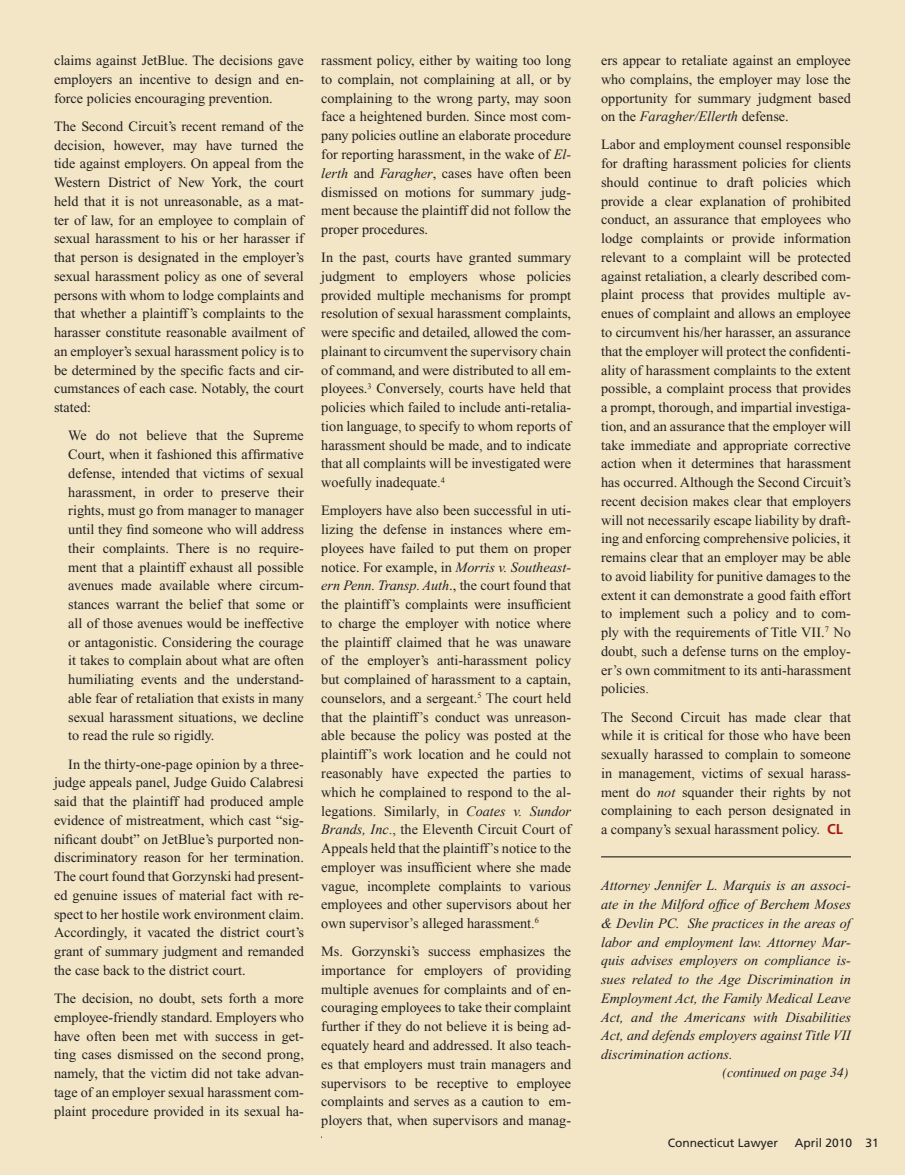
<style>
.page{position:relative;width:905px;height:1175px;background:#fff}
.page>*{position:absolute;margin:0;border:0;box-sizing:border-box;transform-origin:0 0}
.body_copy{font:14.25px/18.8px "Times New Roman";color:#231f20;text-align:justify}
.body_copy-2{font:14.25px/18.8px "Times New Roman";color:#231f20;text-align:justify}
.body_copy-3{font:italic 14.25px/18.8px "Times New Roman";color:#231f20;text-align:justify}
.t1{font:italic 13.5px "Times";color:#231f20}
.t2{font:12px "Frutiger";color:#231f20}
.s1{font-style:italic}
.s2{font-style:inherit}
.s3{font-family:"Frutiger";font-weight:700;color:#a51910}
</style>
<div class="page">
<div style="left:0;top:0;width:904px;height:1174px;background:#f2e6c7"></div>
<hr style="left:601px;top:856px;width:249px;height:1px;background:#231f20">
<p class="body_copy" style="left:54px;top:51px;width:251px">claims against JetBlue. The decisions gave employers an incentive to design and en&shy;force policies encouraging prevention.</p>
<p class="body_copy" style="left:54px;top:117px;width:251px">The Second Circuit’s recent remand of the decision, however, may have turned the tide against employers. On appeal from the Western District of New York, the court held that it is not unreasonable, as a mat&shy;ter of law, for an employee to complain of sexual harassment to his or her harasser if that person is designated in the employer’s sexual harassment policy as one of several persons with whom to lodge complaints and that whether a plaintiff’s complaints to the harasser constitute reasonable availment of an employer’s sexual harassment policy is to be determined by the specific facts and cir&shy;cumstances of each case. Notably, the court stated:</p>
<p class="body_copy" style="left:68px;top:426px;width:237px">We do not believe that the Supreme Court, when it fashioned this affirmative defense, intended that victims of sexual harassment, in order to preserve their rights, must go from manager to manager until they find someone who will address their complaints. There is no require&shy;ment that a plaintiff exhaust all possible avenues made available where circum&shy;stances warrant the belief that some or all of those avenues would be ineffective or antagonistic. Considering the courage it takes to complain about what are often humiliating events and the understand&shy;able fear of retaliation that exists in many sexual harassment situations, we decline to read the rule so rigidly.</p>
<p class="body_copy" style="left:54px;top:754px;width:251px;text-indent:14px">In the thirty-one-page opinion by a three&shy;judge appeals panel, Judge Guido Calabresi said that the plaintiff had produced ample evidence of mistreatment, which cast “sig&shy;nificant doubt” on JetBlue’s purported non&shy;discriminatory reason for her termination.<br>The court found that Gorzynski had present&shy;ed genuine issues of material fact with re&shy;spect to her hostile work environment claim.<br>Accordingly, it vacated the district court’s grant of summary judgment and remanded the case back to the district court.</p>
<p class="body_copy" style="left:54px;top:989px;width:251px">The decision, no doubt, sets forth a more employee-friendly standard. Employers who have often been met with success in get&shy;ting cases dismissed on the second prong, namely, that the victim did not take advan&shy;tage of an employer sexual harassment com&shy;plaint procedure provided in its sexual ha-</p>
<p class="body_copy" style="left:321px;top:51px;width:251px">rassment policy, either by waiting too long to complain, not complaining at all, or by complaining to the wrong party, may soon face a heightened burden. Since most com&shy;pany policies outline an elaborate procedure for reporting harassment, in the wake of <span class="s1">El&shy;lerth</span> and <span class="s1">Faragher</span>, cases have often been dismissed on motions for summary judg&shy;ment because the plaintiff did not follow the proper procedures.</p>
<p class="body_copy" style="left:321px;top:248px;width:251px">In the past, courts have granted summary judgment to employers whose policies provided multiple mechanisms for prompt resolution of sexual harassment complaints, were specific and detailed, allowed the com&shy;plainant to circumvent the supervisory chain of command, and were distributed to all em&shy;ployees.<sup>3</sup> <span class="s2">Conversely, courts have held that policies which failed to include anti-retalia&shy;tion language, to specify to whom reports of harassment should be made, and to indicate that all complaints will be investigated were woefully inadequate.</span><sup>4</sup></p>
<p class="body_copy-2" style="left:321px;top:501px;width:251px"><span class="s2">Employers have also been successful in uti&shy;lizing the defense in instances where em&shy;ployees have failed to put them on proper notice. For example, in</span> <span class="s1">Morris v. Southeast&shy;ern Penn. Transp. Auth</span><span class="s2">., the court found that the plaintiff’s complaints were insufficient to charge the employer with notice where the plaintiff claimed that he was unaware of the employer’s anti-harassment policy but complained of harassment to a captain, counselors, and a sergeant.</span><sup>5</sup> The court held that the plaintiff’s conduct was unreason&shy;able because the policy was posted at the plaintiff’s work location and he could not reasonably have expected the parties to which he complained to respond to the al&shy;legations. Similarly, in <span class="s1">Coates v. Sundor Brands, Inc</span>., the Eleventh Circuit Court of Appeals held that the plaintiff’s notice to the employer was insufficient where she made vague, incomplete complaints to various employees and other supervisors about her own supervisor’s alleged harassment.<sup>6</sup></p>
<p class="body_copy" style="left:321px;top:942px;width:251px">Ms. Gorzynski’s success emphasizes the importance for employers of providing multiple avenues for complaints and of en&shy;couraging employees to take their complaint further if they do not believe it is being ad&shy;equately heard and addressed. It also teach&shy;es that employers must train managers and supervisors to be receptive to employee complaints and serves as a caution to em&shy;ployers that, when supervisors and manag-</p>
<p class="body_copy" style="left:601px;top:51px;width:251px">ers appear to retaliate against an employee who complains, the employer may lose the opportunity for summary judgment based on the <span class="s1">Faragher/Ellerth</span> defense.</p>
<p class="body_copy" style="left:601px;top:135px;width:251px">Labor and employment counsel responsible for drafting harassment policies for clients should continue to draft policies which provide a clear explanation of prohibited conduct, an assurance that employees who lodge complaints or provide information relevant to a complaint will be protected against retaliation, a clearly described com&shy;plaint process that provides multiple av&shy;enues of complaint and allows an employee to circumvent his/her harasser, an assurance that the employer will protect the confidenti&shy;ality of harassment complaints to the extent possible, a complaint process that provides a prompt, thorough, and impartial investiga&shy;tion, and an assurance that the employer will take immediate and appropriate corrective action when it determines that harassment has occurred. Although the Second Circuit’s recent decision makes clear that employers will not necessarily escape liability by draft&shy;ing and enforcing comprehensive policies, it remains clear that an employer may be able to avoid liability for punitive damages to the extent it can demonstrate a good faith effort to implement such a policy and to com&shy;ply with the requirements of Title VII.<sup>7</sup> <span class="s2">No doubt, such a defense turns on the employ&shy;er’s own commitment to its anti-harassment policies.</span></p>
<p class="body_copy" style="left:601px;top:707px;width:251px"><span class="s2">The Second Circuit has made clear that while it is critical for those who have been sexually harassed to complain to someone in management,</span> victims of sexual harass&shy;ment do <span class="s1">not</span> squander their rights by not complaining to each person designated in a company’s sexual harassment policy. <span class="s3">CL</span></p>
<p class="body_copy-3" style="left:601px;top:876px;width:251px">Attorney Jennifer L. Marquis is an associ&shy;ate in the Milford office of Berchem Moses &amp; Devlin PC. She practices in the areas of labor and employment law. Attorney Mar&shy;quis advises employers on compliance is&shy;sues related to the Age Discrimination in Employment Act, the Family Medical Leave Act, and the Americans with Disabilities Act, and defends employers against Title VII discrimination actions.</p>
<p class="t1" style="left:722px;top:1064px;width:127px">(continued on page 34)</p>
<p class="t2" style="left:668px;top:1136px;width:112px">Connecticut Lawyer</p>
<p class="t2" style="left:794px;top:1136px;width:86px">April 2010 31</p>
</div>
